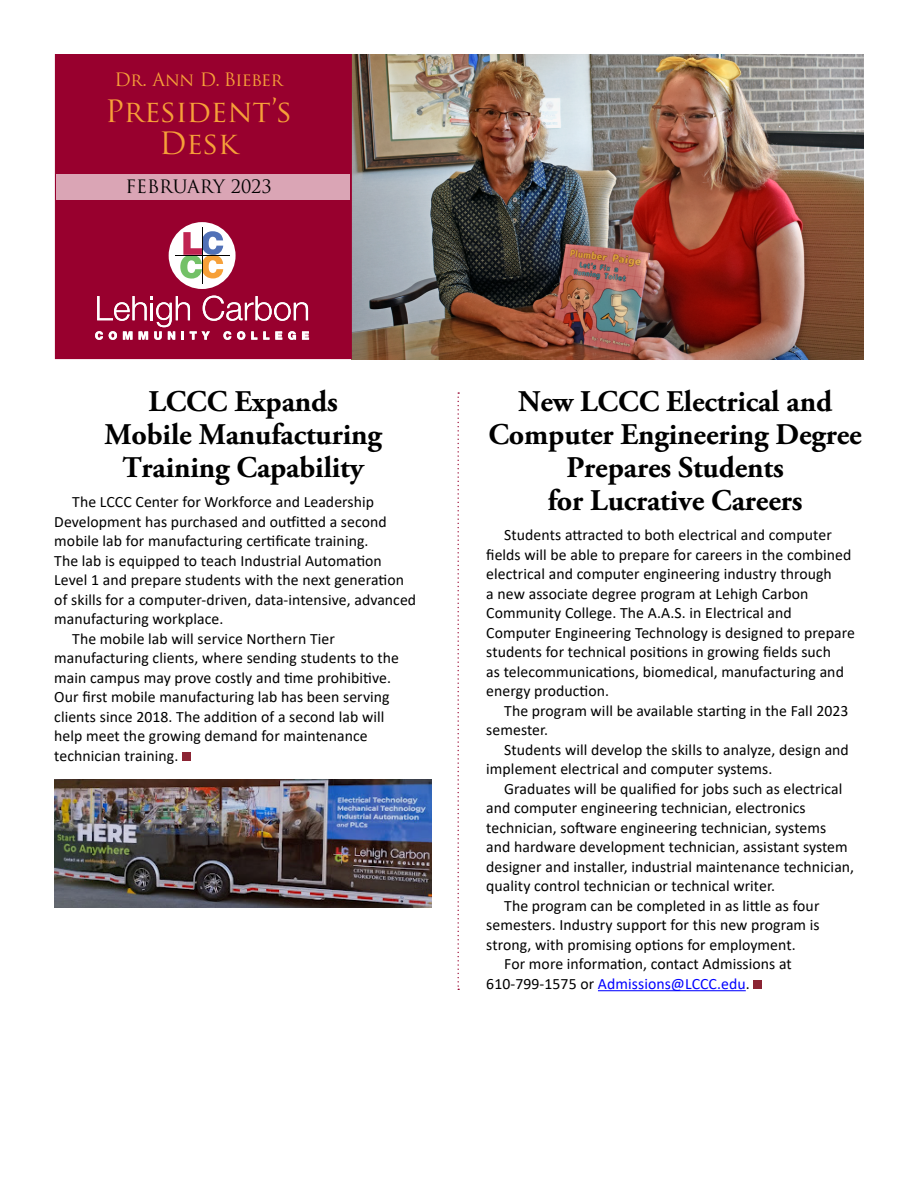
<style>
.page{position:relative;width:918px;height:1188px;background:#fff}
.page>*{position:absolute;margin:0;border:0;box-sizing:border-box;transform-origin:0 0}
.t1{font:700 30px/33px "Adobe Garamond Pro";letter-spacing:-.005em;color:#000;text-align:center}
.t2{font:30px/31.5px "Trajan Pro";letter-spacing:-.01em;color:#f6a039;text-align:center}
.t3{font:18px "Trajan Pro";letter-spacing:-.03em;color:#f6a039}
.t4{font:18px "Trajan Pro";color:#000}
.t5{font:15.75px/19.5px "Calibri";letter-spacing:.005em;color:#000}
.s1{color:#00f}
</style>
<div class="page">
<div style="left:753px;top:980px;width:9px;height:9px;background:#8b2433"></div>
<svg style="left:458px;top:392px;width:1px;height:598px"></svg>
<div style="left:182px;top:752px;width:8px;height:9px;background:#8b2433"></div>
<hr style="left:598px;top:990px;width:148px;height:1px;background:#00f">
<img style="left:352px;top:54px;width:511px;height:305px">
<div style="left:56px;top:55px;width:295px;height:303px;background:#98002e"></div>
<div style="left:55px;top:54px;width:297px;height:305px;border:2px solid #98002e"></div>
<div style="left:57px;top:174px;width:293px;height:25px;background:#daa5b5"></div>
<svg style="left:95px;top:296px;width:214px;height:44px"></svg>
<div style="left:169px;top:222px;width:67px;height:67px;background:#fff;border-radius:50%"></div>
<svg style="left:180px;top:231px;width:43px;height:48px"></svg>
<hr style="left:202px;top:227px;width:1px;height:57px;background:#000">
<hr style="left:175px;top:255px;width:55px;height:1px;background:#000">
<img style="left:54px;top:779px;width:378px;height:129px">
<p class="t3" style="left:114px;top:68px;width:170px">Dr. Ann D. Bieber</p>
<p class="t2" style="left:105px;top:95px;width:188px">President’s<br>Desk</p>
<p class="t4" style="left:125px;top:175px;width:148px">FEBRUARY 2023</p>
<h2 class="t1" style="left:104px;top:386px;width:279px">LCCC Expands<br>Mobile Manufacturing<br>Training Capability</h2>
<p class="t5" style="left:54px;top:492px;width:363px;text-indent:18px">The LCCC Center for Workforce and Leadership Development has purchased and outfitted a second mobile lab for manufacturing certificate training.<br>The lab is equipped to teach Industrial Automation Level 1 and prepare students with the next generation of skills for a computer-driven, data-intensive, advanced manufacturing workplace.</p>
<p class="t5" style="left:54px;top:629px;width:346px;text-indent:18px">The mobile lab will service Northern Tier manufacturing clients, where sending students to the main campus may prove costly and time prohibitive.<br>Our first mobile manufacturing lab has been serving clients since 2018. The addition of a second lab will help meet the growing demand for maintenance technician training.</p>
<h2 class="t1" style="left:488px;top:386px;width:375px">New LCCC Electrical and<br>Computer Engineering Degree<br>Prepares Students<br>for Lucrative Careers</h2>
<p class="t5" style="left:486px;top:525px;width:370px;text-indent:18px">Students attracted to both electrical and computer fields will be able to prepare for careers in the combined electrical and computer engineering industry through<br>a new associate degree program at Lehigh Carbon Community College. The A.A.S. in Electrical and Computer Engineering Technology is designed to prepare students for technical positions in growing fields such<br>as telecommunications, biomedical, manufacturing and energy production.</p>
<p class="t5" style="left:486px;top:701px;width:364px;text-indent:18px">The program will be available starting in the Fall 2023 semester.</p>
<p class="t5" style="left:504px;top:740px;width:346px">Students will develop the skills to analyze, design and</p>
<p class="t5" style="left:504px;top:759px;width:340px;text-indent:-18px">implement electrical and computer systems.<br>Graduates will be qualified for jobs such as electrical</p>
<p class="t5" style="left:486px;top:798px;width:321px">and computer engineering technician, electronics</p>
<p class="t5" style="left:486px;top:818px;width:342px">technician, software engineering technician, systems</p>
<p class="t5" style="left:486px;top:837px;width:369px">and hardware development technician, assistant system designer and installer, industrial maintenance technician,</p>
<p class="t5" style="left:486px;top:876px;width:290px">quality control technician or technical writer.</p>
<p class="t5" style="left:486px;top:896px;width:335px;text-align:justify;text-indent:18px">The program can be completed in as little as four semesters. Industry support for this new program is strong, with promising options for employment.</p>
<p class="t5" style="left:486px;top:954px;width:307px;text-indent:18px">For more information, contact Admissions at<br>610-799-1575 or <span class="s1">Admissions@LCCC.edu</span>.</p>
</div>
